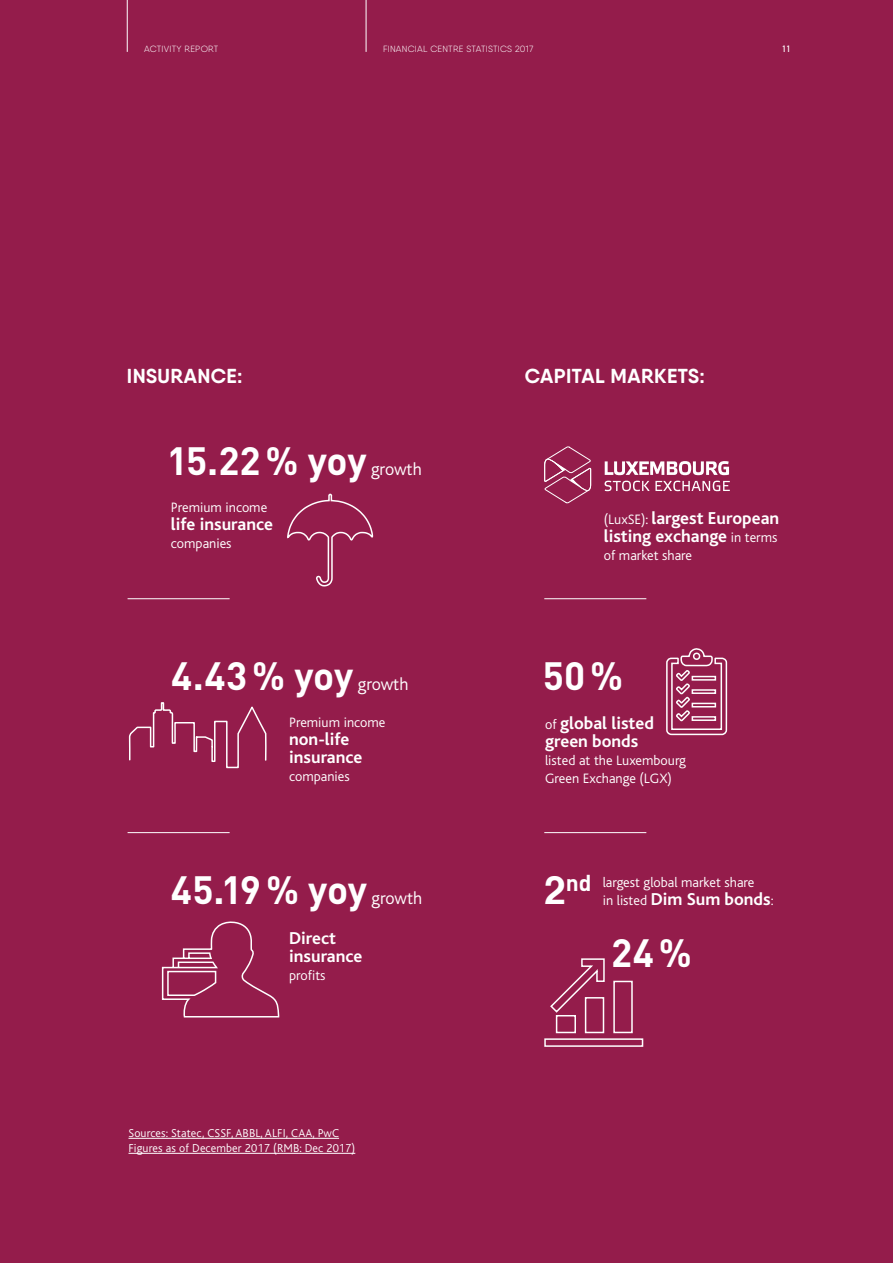
<style>
.page{position:relative;width:893px;height:1263px;background:#941c4b}
.page>*{position:absolute;margin:0;border:0;box-sizing:border-box;transform-origin:0 0}
.t1{font:700 39px "DIN";letter-spacing:-.01em;color:#fff}
.t2{font:700 22.8px "DIN";color:#fff}
.t3{font:700 20.25px "Qanelas Soft";letter-spacing:.02em;color:#fff}
.t4{font:700 18px/18px "Bliss";color:#fff}
.t5{font:300 14.25px/18px "Bliss";color:#fff}
.t6{font:300 12px/15px "Bliss";letter-spacing:.01em;color:#fff}
.t7{font:300 9px "Qanelas Soft";letter-spacing:.025em;color:#fff}
.t8{font:700 9px "DIN Alternate";color:#fff}
.s1{font-family:"Bliss";font-weight:300;font-size:18px}
.s2{font-weight:300;font-size:14.25px}
.s3{font-family:"Helvetica";font-size:39px}
</style>
<div class="page">
<hr style="left:127px;top:0;width:1px;height:52px;background:#fff">
<hr style="left:366px;top:0;width:1px;height:52px;background:#fff">
<hr style="left:128px;top:598px;width:102px;height:1px;background:#fff">
<hr style="left:128px;top:832px;width:102px;height:1px;background:#fff">
<hr style="left:544px;top:598px;width:102px;height:1px;background:#fff">
<hr style="left:544px;top:832px;width:102px;height:1px;background:#fff">
<svg style="left:287px;top:493px;width:87px;height:94px"></svg>
<svg style="left:128px;top:702px;width:139px;height:67px"></svg>
<svg style="left:161px;top:921px;width:119px;height:97px"></svg>
<svg style="left:544px;top:446px;width:47px;height:57px"></svg>
<svg style="left:605px;top:461px;width:124px;height:14px"></svg>
<svg style="left:605px;top:481px;width:125px;height:10px"></svg>
<svg style="left:666px;top:648px;width:62px;height:88px"></svg>
<svg style="left:544px;top:958px;width:100px;height:89px"></svg>
<hr style="left:128px;top:1138px;width:211px;height:1px;background:#fff">
<hr style="left:128px;top:1153px;width:227px;height:1px;background:#fff">
<p class="t7" style="left:144px;top:43px;width:75px">ACTIVITY REPORT</p>
<p class="t7" style="left:383px;top:43px;width:152px">FINANCIAL CENTRE STATISTICS 2017</p>
<p class="t8" style="left:782px;top:42px;width:10px">11</p>
<p class="t3" style="left:127px;top:364px;width:117px">INSURANCE:</p>
<p class="t3" style="left:525px;top:364px;width:181px">CAPITAL MARKETS:</p>
<h1 class="t1" style="left:167px;top:435px;width:256px">15.22 % yoy <span class="s1">growth</span></h1>
<p class="t5" style="left:171px;top:499px;width:98px">Premium income</p>
<p class="t4" style="left:171px;top:515px;width:104px">life insurance</p>
<p class="t5" style="left:171px;top:535px;width:62px">companies</p>
<h1 class="t1" style="left:171px;top:650px;width:239px">4.43 % yoy <span class="s1">growth</span></h1>
<p class="t5" style="left:289px;top:713px;width:98px">Premium income</p>
<p class="t4" style="left:289px;top:730px;width:75px">non-life insurance</p>
<p class="t5" style="left:289px;top:767px;width:62px">companies</p>
<h1 class="t1" style="left:171px;top:864px;width:253px">45.19 % yoy <span class="s1">growth</span></h1>
<p class="t4" style="left:289px;top:929px;width:75px">Direct insurance</p>
<p class="t5" style="left:289px;top:966px;width:38px">profits</p>
<p class="t6" style="left:128px;top:1125px;width:228px">Sources: Statec, CSSF, ABBL, ALFI, CAA, PwC<br>Figures as of December 2017 (RMB: Dec 2017)</p>
<p class="t4" style="left:604px;top:510px;width:177px"><span class="s2">(LuxSE):</span> largest European listing exchange <span class="s2">in terms</span></p>
<p class="t5" style="left:604px;top:547px;width:90px">of market share</p>
<h1 class="t1" style="left:543px;top:650px;width:82px">50 %</h1>
<p class="t4" style="left:545px;top:715px;width:110px"><span class="s2">of</span> global listed green bonds</p>
<p class="t5" style="left:545px;top:752px;width:142px">listed at the Luxembourg<br>Green Exchange (LGX)</p>
<p class="t2" style="left:544px;top:867px;width:49px"><span class="s3">2</span>nd</p>
<p class="t5" style="left:603px;top:873px;width:153px">largest global market share</p>
<p class="t4" style="left:603px;top:890px;width:172px"><span class="s2">in listed</span> Dim Sum bonds<span class="s2">:</span></p>
<h1 class="t1" style="left:611px;top:927px;width:82px">24 %</h1>
</div>
